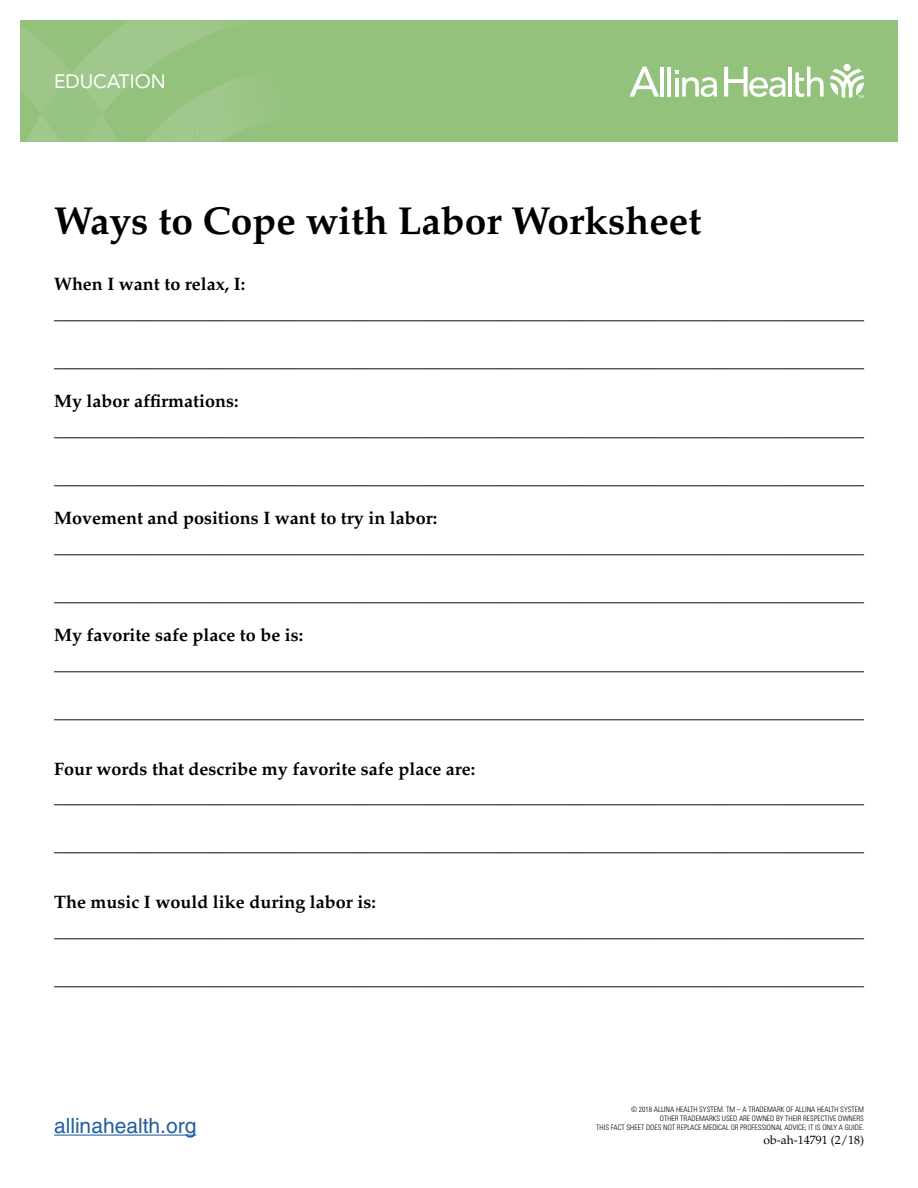
<style>
.page{position:relative;width:918px;height:1188px;background:#fff}
.page>*{position:absolute;margin:0;border:0;box-sizing:border-box;transform-origin:0 0}
.t1{font:700 39px "Palatino";color:#000}
.t2{font:21px "Helvetica";color:#215e9e}
.t3{font:19.2px "Avenir LT Std";color:#fff}
.t4{font:18px "Palatino";color:#000}
.t5{font:700 18px "Palatino";color:#000}
.t6{font:12px "Palatino";color:#000}
.t7{font:300 condensed 7.5px/9px "Univers";color:#000;text-align:right}
</style>
<div class="page">
<div style="left:20px;top:20px;width:878px;height:122px;background:#93c27d"></div>
<svg style="left:20px;top:20px;width:232px;height:122px"></svg>
<svg style="left:830px;top:69px;width:34px;height:29px"></svg>
<div style="left:844px;top:64px;width:7px;height:7px;background:#fff;border-radius:50%"></div>
<hr style="left:660px;top:67px;width:4px;height:30px;background:#fff">
<hr style="left:667px;top:67px;width:4px;height:30px;background:#fff">
<hr style="left:789px;top:67px;width:3px;height:30px;background:#fff">
<svg style="left:795px;top:67px;width:29px;height:30px"></svg>
<svg style="left:675px;top:71px;width:42px;height:26px"></svg>
<svg style="left:629px;top:67px;width:30px;height:30px"></svg>
<svg style="left:724px;top:67px;width:62px;height:30px"></svg>
<hr style="left:54px;top:1135px;width:142px;height:1px;background:#215e9e">
<p class="t3" style="left:54px;top:70px;width:113px">EDUCATION</p>
<h1 class="t1" style="left:54px;top:198px;width:649px">Ways to Cope with Labor Worksheet</h1>
<p class="t5" style="left:54px;top:274px;width:193px">When I want to relax, I:</p>
<p class="t4" style="left:54px;top:302px;width:811px">__________________________________________________________________________________________</p>
<p class="t4" style="left:54px;top:350px;width:811px">__________________________________________________________________________________________</p>
<p class="t5" style="left:54px;top:391px;width:186px">My labor affirmations:</p>
<p class="t4" style="left:54px;top:419px;width:811px">__________________________________________________________________________________________</p>
<p class="t4" style="left:54px;top:467px;width:811px">__________________________________________________________________________________________</p>
<p class="t5" style="left:54px;top:508px;width:385px">Movement and positions I want to try in labor:</p>
<p class="t4" style="left:54px;top:536px;width:811px">__________________________________________________________________________________________</p>
<p class="t4" style="left:54px;top:584px;width:811px">__________________________________________________________________________________________</p>
<p class="t5" style="left:54px;top:625px;width:251px">My favorite safe place to be is:</p>
<p class="t4" style="left:54px;top:653px;width:811px">__________________________________________________________________________________________</p>
<p class="t4" style="left:54px;top:701px;width:811px">__________________________________________________________________________________________</p>
<p class="t5" style="left:54px;top:758px;width:423px">Four words that describe my favorite safe place are:</p>
<p class="t4" style="left:54px;top:787px;width:811px">__________________________________________________________________________________________</p>
<p class="t4" style="left:54px;top:835px;width:811px">__________________________________________________________________________________________</p>
<p class="t5" style="left:54px;top:892px;width:323px">The music I would like during labor is:</p>
<p class="t4" style="left:54px;top:920px;width:811px">__________________________________________________________________________________________</p>
<p class="t4" style="left:54px;top:968px;width:811px">__________________________________________________________________________________________</p>
<p class="t2" style="left:54px;top:1113px;width:144px">allinahealth.org</p>
<p class="t7" style="left:596px;top:1105px;width:269px">© 2018 ALLINA HEALTH SYSTEM. TM – A TRADEMARK OF ALLINA HEALTH SYSTEM<br>OTHER TRADEMARKS USED ARE OWNED BY THEIR RESPECTIVE OWNERS<br>THIS FACT SHEET DOES NOT REPLACE MEDICAL OR PROFESSIONAL ADVICE; IT IS ONLY A GUIDE.</p>
<p class="t6" style="left:764px;top:1133px;width:102px">ob-ah-14791 (2/18)</p>
</div>
